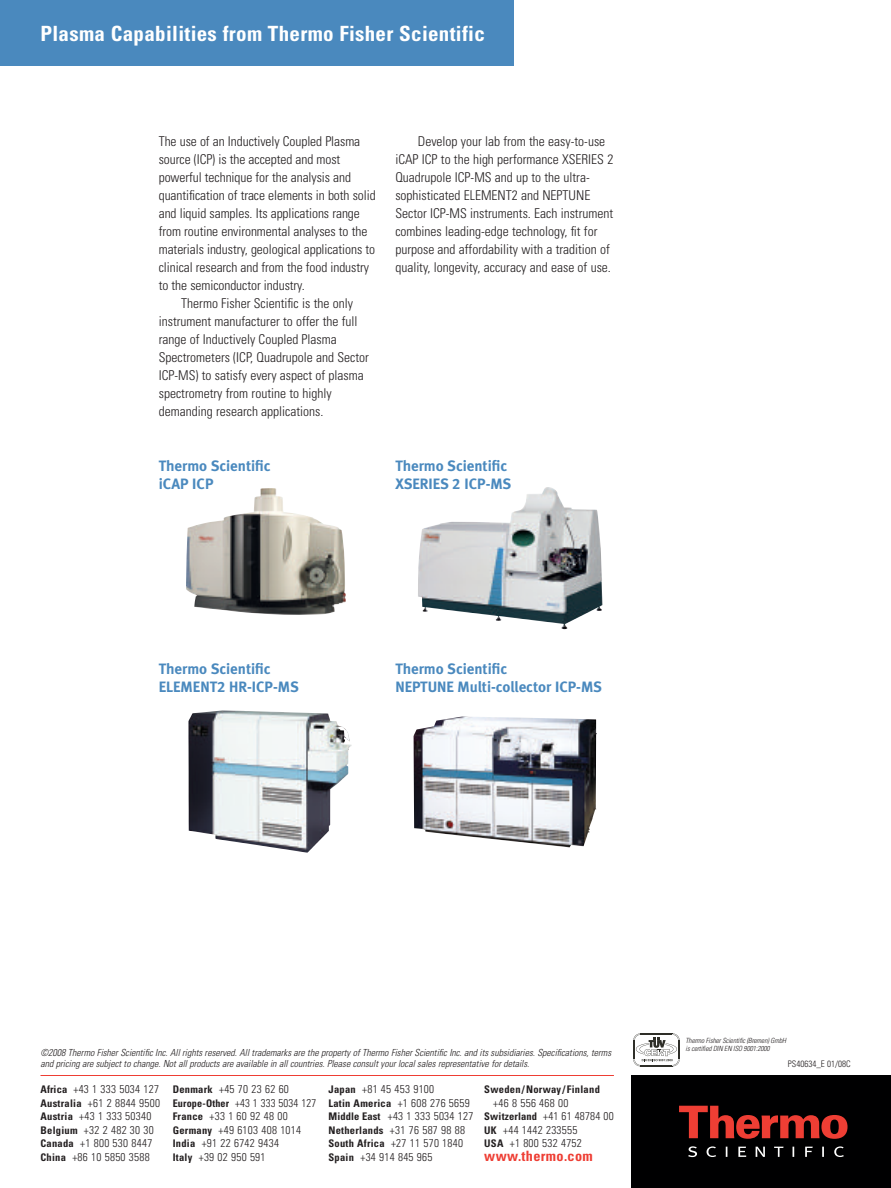
<style>
.page{position:relative;width:891px;height:1188px;background:#fff}
.page>*{position:absolute;margin:0;border:0;box-sizing:border-box;transform-origin:0 0}
.t1{font:700 condensed 21px "Univers";letter-spacing:.015em;color:#fff}
.t2{font:15px/18px "Meta Bold LF";color:#4a89be}
.t3{font:700 condensed 14.25px "Univers";letter-spacing:.025em;color:#ee3e34}
.t4{font:300 condensed 13.5px/18px "Univers";color:#231f20}
.t5{font:300 condensed 11.25px/13.5px "Univers";letter-spacing:.025em;color:#231f20}
.t6{font:700 condensed 10.5px "Univers";letter-spacing:.025em;color:#231f20}
.t7{font:italic 300 condensed 9.75px/10.5px "Univers";color:#231f20}
.t8{font:300 condensed 9px "Univers";color:#231f20}
.t9{font:italic 300 condensed 7.2px/8.2px "Univers";letter-spacing:-.015em;color:#231f20}
.s1{font-weight:700;font-size:10.5px}
.s2{font-weight:300;font-size:11.25px}
</style>
<div class="page">
<div style="left:0;top:0;width:514px;height:66px;background:#4a89be"></div>
<hr style="left:40px;top:1075px;width:574px;height:1px;background:#ee3e34">
<div style="left:632px;top:1076px;width:259px;height:112px;background:#000001"></div>
<svg style="left:679px;top:1106px;width:169px;height:33px"></svg>
<svg style="left:688px;top:1146px;width:156px;height:11px"></svg>
<svg style="left:633px;top:1033px;width:47px;height:34px"></svg>
<img style="left:188px;top:710px;width:164px;height:143px">
<img style="left:414px;top:716px;width:183px;height:131px">
<img style="left:418px;top:487px;width:184px;height:142px">
<img style="left:186px;top:488px;width:160px;height:127px">
<h1 class="t1" style="left:40px;top:25px;width:446px">Plasma Capabilities from Thermo Fisher Scientific</h1>
<p class="t4" style="left:159px;top:134px;width:203px">The use of an Inductively Coupled Plasma</p>
<p class="t4" style="left:159px;top:152px;width:183px">source (ICP) is the accepted and most</p>
<p class="t4" style="left:159px;top:170px;width:194px">powerful technique for the analysis and</p>
<p class="t4" style="left:159px;top:188px;width:218px">quantification of trace elements in both solid</p>
<p class="t4" style="left:159px;top:206px;width:203px">and liquid samples. Its applications range</p>
<p class="t4" style="left:159px;top:224px;width:210px">from routine environmental analyses to the</p>
<p class="t4" style="left:159px;top:242px;width:218px">materials industry, geological applications to</p>
<p class="t4" style="left:159px;top:260px;width:212px">clinical research and from the food industry</p>
<p class="t4" style="left:159px;top:278px;width:147px">to the semiconductor industry.</p>
<p class="t4" style="left:181px;top:296px;width:173px">Thermo Fisher Scientific is the only</p>
<p class="t4" style="left:159px;top:314px;width:200px">instrument manufacturer to offer the full</p>
<p class="t4" style="left:159px;top:332px;width:180px">range of Inductively Coupled Plasma</p>
<p class="t4" style="left:159px;top:350px;width:212px">Spectrometers (ICP, Quadrupole and Sector</p>
<p class="t4" style="left:159px;top:368px;width:206px">ICP-MS) to satisfy every aspect of plasma</p>
<p class="t4" style="left:159px;top:386px;width:174px">spectrometry from routine to highly</p>
<p class="t4" style="left:159px;top:404px;width:166px">demanding research applications.</p>
<p class="t2" style="left:159px;top:458px;width:113px">Thermo Scientific iCAP ICP</p>
<p class="t4" style="left:395px;top:134px;width:219px;text-indent:23px">Develop your lab from the easy-to-use iCAP ICP to the high performance XSERIES 2<br>Quadrupole ICP-MS and up to the ultra&shy;sophisticated ELEMENT2 and NEPTUNE Sector ICP-MS instruments. Each instrument combines leading-edge technology, fit for purpose and affordability with a tradition of quality, longevity, accuracy and ease of use.</p>
<p class="t2" style="left:395px;top:458px;width:117px">Thermo Scientific<br>XSERIES 2 ICP-MS</p>
<p class="t2" style="left:159px;top:662px;width:142px">Thermo Scientific<br>ELEMENT2 HR-ICP-MS</p>
<p class="t2" style="left:395px;top:662px;width:208px">Thermo Scientific<br>NEPTUNE Multi-collector ICP-MS</p>
<p class="t7" style="left:40px;top:1048px;width:572px">©2008 Thermo Fisher Scientific Inc. All rights reserved. All trademarks are the property of Thermo Fisher Scientific Inc. and its subsidiaries. Specifications, terms and pricing are subject to change. Not all products are available in all countries. Please consult your local sales representative for details.</p>
<p class="t5" style="left:40px;top:1084px;width:121px"><span class="s1">Africa</span> +43 1 333 5034 127<br><span class="s1">Australia</span> +61 2 8844 9500<br><span class="s1">Austria</span> +43 1 333 50340<br><span class="s1">Belgium</span> +32 2 482 30 30<br><span class="s1">Canada</span> +1 800 530 8447<br><span class="s1">China</span> +86 10 5850 3588</p>
<p class="t5" style="left:173px;top:1084px;width:145px"><span class="s1">Denmark</span> +45 70 23 62 60<br><span class="s1">Europe-Other</span> +43 1 333 5034 127<br><span class="s1">France</span> +33 1 60 92 48 00<br><span class="s1">Germany</span> +49 6103 408 1014<br><span class="s1">India</span> +91 22 6742 9434<br><span class="s1">Italy</span> +39 02 950 591</p>
<p class="t5" style="left:329px;top:1084px;width:107px"><span class="s1">Japan</span> +81 45 453 9100</p>
<p class="t6" style="left:329px;top:1099px;width:143px">Latin America <span class="s2">+1 608 276 5659</span></p>
<p class="t5" style="left:329px;top:1111px;width:146px"><span class="s1">Middle East</span> +43 1 333 5034 127<br><span class="s1">Netherlands</span> +31 76 587 98 88<br><span class="s1">South Africa</span> +27 11 570 1840<br><span class="s1">Spain</span> +34 914 845 965</p>
<p class="t6" style="left:484px;top:1086px;width:117px">Sweden/Norway/Finland</p>
<p class="t5" style="left:484px;top:1097px;width:131px;text-indent:9px">+46 8 556 468 00<br><span class="s1">Switzerland</span> +41 61 48784 00<br><span class="s1">UK</span> +44 1442 233555<br><span class="s1">USA</span> +1 800 532 4752</p>
<p class="t3" style="left:484px;top:1151px;width:110px">www.thermo.com</p>
<p class="t9" style="left:686px;top:1037px;width:102px">Thermo Fisher Scientific (Bremen) GmbH is certified DIN EN ISO 9001:2000</p>
<p class="t8" style="left:788px;top:1060px;width:64px">PS40634_E 01/08C</p>
</div>
